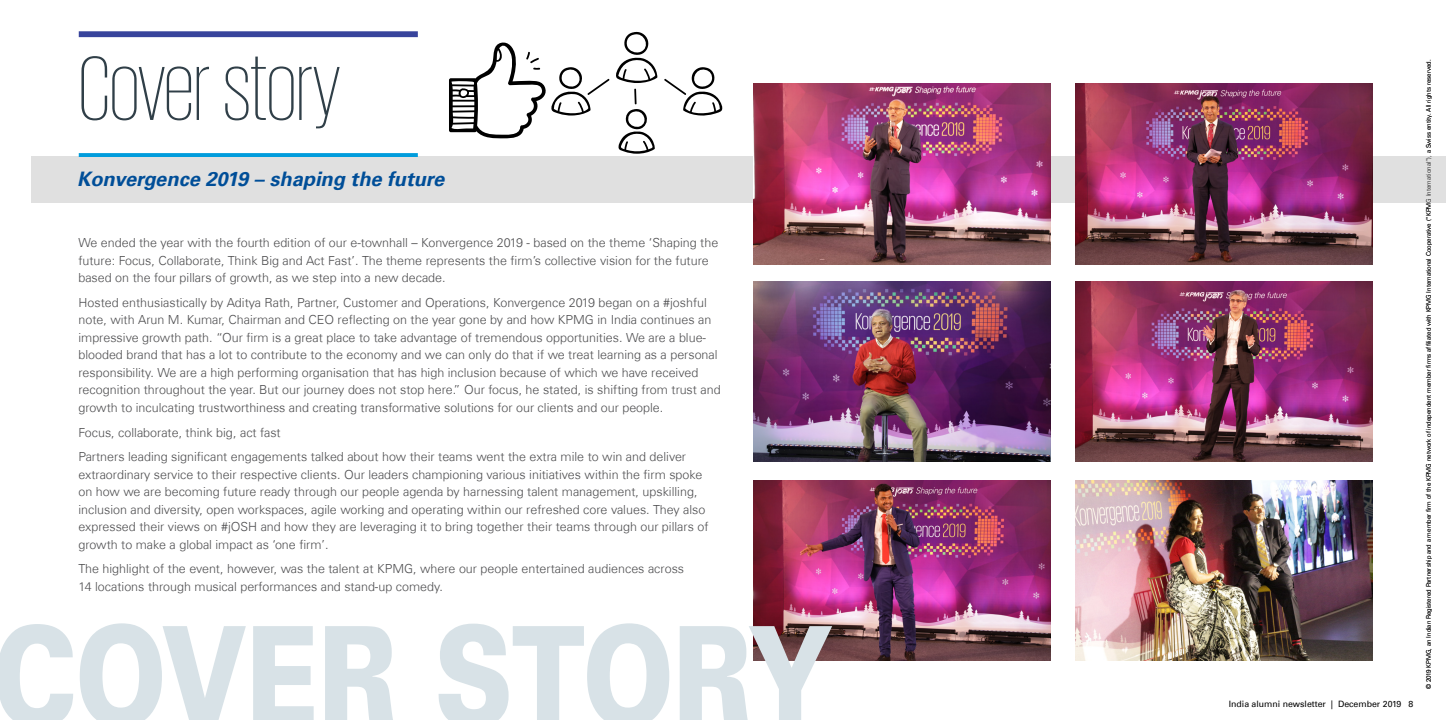
<style>
.page{position:relative;width:1446px;height:720px;background:#fff}
.page>*{position:absolute;margin:0;border:0;box-sizing:border-box;transform-origin:0 0}
.t1{font:900 137.5px "Universfor KPMG";letter-spacing:-.02em;color:#d8e2e7;scale:.8 1}
.t2{font:200 93.38px "KPMG";letter-spacing:-.005em;color:#303f48}
.t3{font:italic 700 20px "Universfor KPMG";color:#004e98}
.t4{font:300 12.5px/17.5px "Universfor KPMG";color:#4d4d4f}
.t5{font:8.75px "Universfor KPMG";color:#000}
.t6{font:300 6.25px "Universfor KPMG";color:#000}
</style>
<div class="page">
<div style="left:32px;top:156px;width:1414px;height:46px;background:#e0e0e0"></div>
<div style="left:79px;top:31px;width:339px;height:6px;background:#38449c"></div>
<svg style="left:79px;top:153px;width:339px;height:4px"></svg>
<svg style="left:449px;top:31px;width:274px;height:123px"></svg>
<img style="left:754px;top:84px;width:297px;height:180px">
<img style="left:754px;top:281px;width:297px;height:180px">
<img style="left:754px;top:480px;width:297px;height:180px">
<img style="left:1076px;top:84px;width:296px;height:180px">
<img style="left:1076px;top:281px;width:296px;height:180px">
<img style="left:1076px;top:480px;width:296px;height:180px">
<h2 class="t2" style="left:79px;top:44px;width:263px">Cover story</h2>
<h3 class="t3" style="left:77px;top:167px;width:368px">Konvergence 2019 – shaping the future</h3>
<p class="t4" style="left:78px;top:234px;width:641px">We ended the year with the fourth edition of our e-townhall – Konvergence 2019 - based on the theme ‘Shaping the future: Focus, Collaborate, Think Big and Act Fast’. The theme represents the firm’s collective vision for the future based on the four pillars of growth, as we step into a new decade.</p>
<p class="t4" style="left:78px;top:293px;width:644px">Hosted enthusiastically by Aditya Rath, Partner, Customer and Operations, Konvergence 2019 began on a #joshful note, with Arun M. Kumar, Chairman and CEO reflecting on the year gone by and how KPMG in India continues an impressive growth path. “Our firm is a great place to take advantage of tremendous opportunities. We are a blue&shy;blooded brand that has a lot to contribute to the economy and we can only do that if we treat learning as a personal responsibility. We are a high performing organisation that has high inclusion because of which we have received recognition throughout the year. But our journey does not stop here.” Our focus, he stated, is shifting from trust and growth to inculcating trustworthiness and creating transformative solutions for our clients and our people.</p>
<p class="t4" style="left:78px;top:419px;width:609px;line-height:24.6px">Focus, collaborate, think big, act fast<br>Partners leading significant engagements talked about how their teams went the extra mile to win and deliver</p>
<p class="t4" style="left:78px;top:465px;width:631px">extraordinary service to their respective clients. Our leaders championing various initiatives within the firm spoke on how we are becoming future ready through our people agenda by harnessing talent management, upskilling, inclusion and diversity, open workspaces, agile working and operating within our refreshed core values. They also expressed their views on #jOSH and how they are leveraging it to bring together their teams through our pillars of growth to make a global impact as ‘one firm’.</p>
<p class="t4" style="left:78px;top:560px;width:607px">The highlight of the event, however, was the talent at KPMG, where our people entertained audiences across<br>14 locations through musical performances and stand-up comedy.</p>
<h1 class="t1" style="left:-8px;top:589px;width:1053px">COVER STORY</h1>
<p class="t5" style="left:1229px;top:698px;width:186px">India alumni newsletter | December 2019 8</p>
<p class="t6" style="left:1425px;top:689px;width:631px;rotate:-90deg">© 2019 KPMG, an Indian Registered Partnership and a member firm of the KPMG network of independent member firms affiliated with KPMG International Cooperative (“KPMG International”), a Swiss entity. All rights reserved.</p>
</div>
